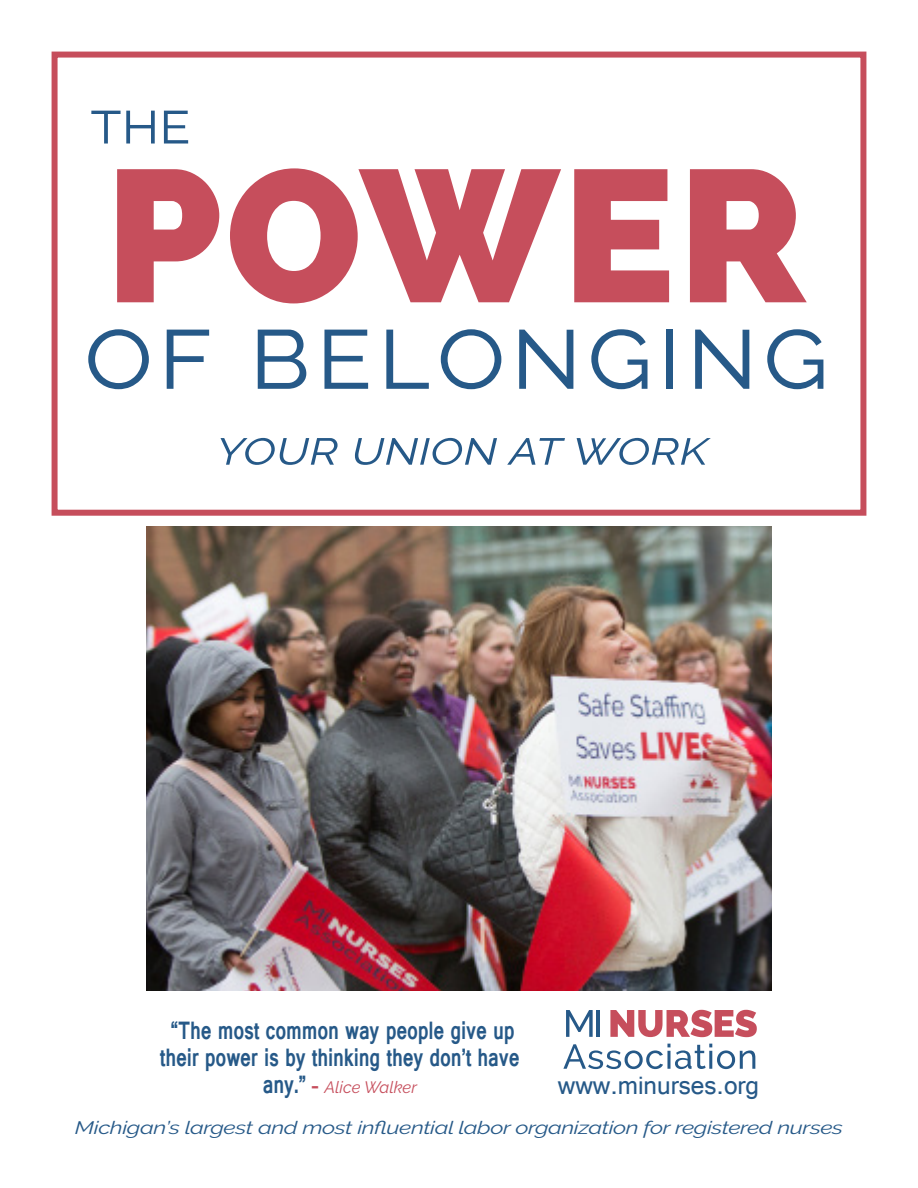
<style>
.page{position:relative;width:918px;height:1188px;background:#fff}
.page>*{position:absolute;margin:0;border:0;box-sizing:border-box;transform-origin:0 0}
.t1{font:800 187.5px "Raleway";letter-spacing:.02em;color:#c64e5c}
.t2{font:108px "Raleway";letter-spacing:.04em;color:#265988}
.t3{font:60px "Raleway";color:#265988}
.t4{font:italic 48.6px "Raleway";letter-spacing:-.01em;color:#265988;scale:1.11 1}
.t5{font:700 27.15px/27px "Raavi";letter-spacing:-.01em;color:#265988;text-align:center;scale:.78 1}
.t6{font:27px "Raavi";color:#265988}
.t7{font:italic 18px "Raleway";letter-spacing:-.02em;color:#265988;scale:1.28 1}
.t8{font:italic 16.5px "Raleway";color:#c64e5c}
.s1{font-family:"Raavi";font-weight:700;font-style:normal;font-size:27.15px;color:#265988}
.s2{font-family:"Georgia";font-weight:700;font-style:normal;font-size:21px}
</style>
<div class="page">
<svg style="left:566px;top:1010px;width:27px;height:27px"></svg>
<hr style="left:597px;top:1010px;width:3px;height:27px;background:#265988">
<svg style="left:610px;top:1010px;width:147px;height:27px"></svg>
<svg style="left:563px;top:1044px;width:192px;height:25px"></svg>
<div style="left:52px;top:52px;width:814px;height:464px;border:6px solid #c64e5c"></div>
<img style="left:147px;top:527px;width:624px;height:464px">
<p class="t3" style="left:90px;top:88px;width:103px">the</p>
<p class="t1" style="left:106px;top:128px;width:703px">POWER</p>
<p class="t2" style="left:83px;top:288px;width:747px">of belonging</p>
<p class="t4" style="left:217px;top:419px;width:445px">your union at work</p>
<p class="t5" style="left:160px;top:1017px;width:463px">“The most common way people give up their power is by thinking they don’t have</p>
<p class="t8" style="left:263px;top:1078px;width:156px"><span class="s1">any.”</span> <span class="s2">-</span> Alice Walker</p>
<p class="t6" style="left:558px;top:1069px;width:203px">www.minurses.org</p>
<p class="t7" style="left:75px;top:1117px;width:602px">Michigan’s largest and most influential labor organization for registered nurses</p>
</div>
